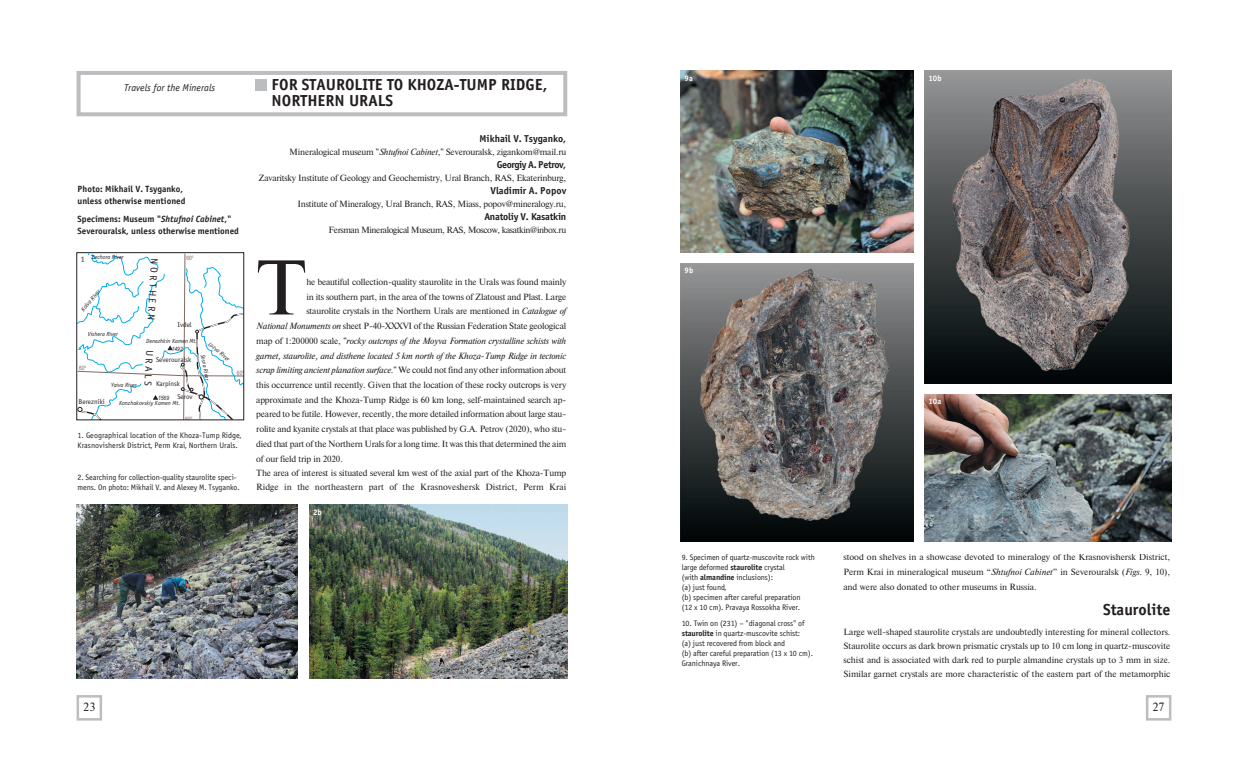
<style>
.page{position:relative;width:1248px;height:766px;background:#fff}
.page>*{position:absolute;margin:0;border:0;box-sizing:border-box;transform-origin:0 0}
.t1{font:77.2px "Newton C";color:#231f20}
.t2{font:16px/16px "ITC Officina Sans Bold Cyrillic";color:#231f20}
.t3{font:12px "Newton C";color:#231f20}
.t4{font:10px "ITC Officina Sans Bold Cyrillic";color:#231f20}
.t5{font:10px "ITC Officina Sans Italic Cyrillic";color:#231f20}
.t6{font:10px "ITC Officina Sans Bold Cyrillic";letter-spacing:-.02em;color:#231f20}
.t7{font:10px "ITC Officina Sans Bold Cyrillic";letter-spacing:-.045em;color:#231f20}
.t8{font:10px "ITC Officina Sans Cyrillic";color:#231f20}
.t9{font:9px/14px "Newton C";letter-spacing:-.015em;color:#231f20;text-align:justify}
.t10{font:italic 9px "Newton C";letter-spacing:-.015em;color:#231f20}
.t11{font:9px/12px "ITC Officina Sans Bold Cyrillic";color:#231f20}
.t12{font:9px "Newton C";letter-spacing:.005em;color:#231f20}
.t13{font:9px "Newton C";letter-spacing:-.04em;color:#231f20}
.t14{font:8px/10px "ITC Officina Sans Cyrillic";letter-spacing:-.015em;color:#231f20}
.t15{font:8px "ITC Officina Sans Bold Cyrillic";color:#fff}
.t16{font:8px "ITC Officina Sans Bold Cyrillic";color:#6c6d70}
.t17{font:7px "ITC Officina Sans Cyrillic";color:#231f20}
.t18{font:6px "ITC Officina Sans Italic Cyrillic";color:#231f20}
.t19{font:italic 6px "Arial Narrow";color:#231f20}
.t20{font:6px "Arial Narrow";color:#806a63}
.s1{font-family:"ITC Officina Sans BI Cyrillic"}
.s2{font-style:italic}
.s3{font-style:normal}
.s4{font-family:"ITC Officina Sans Bold Cyrillic"}
</style>
<div class="page">
<img style="left:680px;top:264px;width:233px;height:277px">
<img style="left:924px;top:71px;width:247px;height:312px">
<img style="left:680px;top:71px;width:233px;height:181px">
<img style="left:924px;top:394px;width:247px;height:147px">
<div style="left:1145px;top:694px;width:26px;height:26px;border:2px solid #bcbdc0"></div>
<div style="left:77px;top:694px;width:25px;height:26px;border:2px solid #bcbdc0"></div>
<div style="left:77px;top:71px;width:490px;height:45px;border:4px solid #bcbdc0"></div>
<img style="left:309px;top:505px;width:258px;height:172px">
<img style="left:77px;top:505px;width:221px;height:172px">
<div style="left:255px;top:79px;width:11px;height:12px;background:#bcbdc0"></div>
<svg style="left:79px;top:254px;width:163px;height:164px"></svg>
<div style="left:77px;top:252px;width:167px;height:168px;border:1px solid #231f20"></div>
<div style="left:79px;top:255px;width:12px;height:15px;background:#fff"></div>
<p class="t5" style="left:124px;top:81px;width:93px">Travels for the Minerals</p>
<p class="t11" style="left:78px;top:183px;width:109px">Photo: Mikhail V. Tsyganko, unless otherwise mentioned</p>
<p class="t11" style="left:78px;top:212px;width:163px">Specimens: Museum "<span class="s1">Shtufnoi Cabinet</span>,"<br>Severouralsk, unless otherwise mentioned</p>
<p class="t18" style="left:92px;top:253px;width:33px">Pechora River</p>
<p class="t18" style="left:80px;top:308px;width:27px;rotate:-50deg">Kolva River</p>
<p class="t20" style="left:186px;top:253px;width:7px">60</p>
<p class="t16" style="left:80px;top:254px;width:6px">1</p>
<p class="t8" style="left:160px;top:258px;width:63px;rotate:93deg">NORTHERN</p>
<p class="t8" style="left:156px;top:350px;width:38px;rotate:93deg">URALS</p>
<p class="t17" style="left:177px;top:320px;width:16px">Ivdel</p>
<p class="t18" style="left:88px;top:330px;width:32px">Vishera River</p>
<p class="t18" style="left:146px;top:338px;width:52px">Denezhkin Kamen Mt.</p>
<p class="t18" style="left:211px;top:340px;width:28px;rotate:40deg">Lozva River</p>
<p class="t19" style="left:172px;top:344px;width:12px">1492</p>
<p class="t18" style="left:206px;top:353px;width:28px;rotate:80deg">Sosva River</p>
<p class="t17" style="left:156px;top:355px;width:37px">Severouralsk</p>
<p class="t20" style="left:79px;top:364px;width:7px">60</p>
<p class="t20" style="left:237px;top:368px;width:7px">60</p>
<p class="t17" style="left:156px;top:379px;width:26px">Karpinsk</p>
<p class="t18" style="left:111px;top:381px;width:27px">Yaiva River</p>
<p class="t17" style="left:177px;top:392px;width:17px">Serov</p>
<p class="t19" style="left:158px;top:394px;width:12px">1569</p>
<p class="t17" style="left:79px;top:397px;width:28px">Berezniki</p>
<p class="t18" style="left:119px;top:399px;width:63px">Konzhakovskiy Kamen Mt.</p>
<p class="t20" style="left:185px;top:414px;width:7px">60</p>
<p class="t14" style="left:78px;top:430px;width:165px">1. Geographical location of the Khoza-Tump Ridge,<br>Krasnovishersk District, Perm Krai, Northern Urals.</p>
<p class="t14" style="left:78px;top:472px;width:164px">2. Searching for collection-quality staurolite speci&shy;mens. On photo: Mikhail V. and Alexey M. Tsyganko.</p>
<p class="t16" style="left:80px;top:507px;width:10px">2a</p>
<h2 class="t2" style="left:271px;top:76px;width:277px">FOR STAUROLITE TO KHOZA-TUMP RIDGE,<br>NORTHERN URALS</h2>
<p class="t4" style="left:479px;top:132px;width:88px">Mikhail V. Tsyganko,</p>
<p class="t9" style="left:289px;top:144px;width:278px">Mineralogical museum "<span class="s2">Shtufnoi Cabinet</span>," Severouralsk, zigankom@mail.ru</p>
<p class="t7" style="left:496px;top:158px;width:71px">Georgiy A. Petrov,</p>
<p class="t9" style="left:258px;top:170px;width:309px">Zavaritsky Institute of Geology and Geochemistry, Ural Branch, RAS, Ekaterinburg,</p>
<p class="t4" style="left:490px;top:184px;width:77px">Vladimir A. Popov</p>
<p class="t9" style="left:297px;top:196px;width:270px">Institute of Mineralogy, Ural Branch, RAS, Miass, popov@mineralogy.ru,</p>
<p class="t6" style="left:484px;top:210px;width:83px">Anatoliy V. Kasatkin</p>
<p class="t13" style="left:328px;top:224px;width:239px">Fersman Mineralogical Museum, RAS, Moscow, kasatkin@inbox.ru</p>
<h1 class="t1" style="left:256px;top:242px;width:52px">T</h1>
<p class="t9" style="left:306px;top:275px;width:261px">he beautiful collection-quality staurolite in the Urals was found mainly</p>
<p class="t9" style="left:306px;top:289px;width:261px">in its southern part, in the area of the towns of Zlatoust and Plast. Large</p>
<p class="t9" style="left:306px;top:304px;width:261px">staurolite crystals in the Northern Urals are mentioned in <span class="s2">Сatalogue of</span></p>
<p class="t9" style="left:256px;top:319px;width:311px"><span class="s2">National Monuments on</span> sheet P-40-XXXVI of the Russian Federation State geological</p>
<p class="t10" style="left:256px;top:335px;width:311px"><span class="s3">map of 1:200000 scale, "</span>rocky outcrops of the Moyva Formation crystalline schists with</p>
<p class="t10" style="left:256px;top:350px;width:311px">garnet, staurolite, and disthene located 5 km north of the Khoza-Tump Ridge in tectonic</p>
<p class="t9" style="left:256px;top:363px;width:311px"><span class="s2">scrap limiting ancient planation surface.</span>" We could not find any other information about</p>
<p class="t9" style="left:256px;top:378px;width:311px">this occurrence until recently. Given that the location of these rocky outcrops is very</p>
<p class="t9" style="left:256px;top:392px;width:311px">approximate and the Khoza-Tump Ridge is 60 km long, self-maintained search ap-</p>
<p class="t9" style="left:256px;top:407px;width:311px">peared to be futile. However, recently, the more detailed information about large stau-</p>
<p class="t9" style="left:256px;top:422px;width:311px">rolite and kyanite crystals at that place was published by G.A. Petrov (2020), who stu-</p>
<p class="t9" style="left:256px;top:436px;width:311px">died that part of the Northern Urals for a long time. It was this that determined the aim</p>
<p class="t9" style="left:256px;top:451px;width:88px">of our field trip in 2020.</p>
<p class="t9" style="left:256px;top:465px;width:311px">The area of interest is situated several km west of the axial part of the Khoza-Tump</p>
<p class="t12" style="left:256px;top:481px;width:311px">Ridge in the northeastern part of the Krasnoveshersk District, Perm Krai</p>
<p class="t15" style="left:313px;top:507px;width:10px">2b</p>
<p class="t15" style="left:684px;top:73px;width:10px">9a</p>
<p class="t15" style="left:928px;top:73px;width:15px">10b</p>
<p class="t15" style="left:684px;top:266px;width:10px">9b</p>
<p class="t15" style="left:928px;top:396px;width:14px">10a</p>
<p class="t14" style="left:681px;top:552px;width:135px">9. Specimen of quartz-muscovite rock with large deformed <span class="s4">staurolite</span> crystal<br>(with <span class="s4">almandine</span> inclusions):<br>(a) just found,<br>(b) specimen after careful preparation<br>(12 x 10 cm). Pravaya Rossokha River.</p>
<p class="t14" style="left:681px;top:617px;width:133px">10. Twin on (231) – "diagonal cross" of <span class="s4">staurolite</span> in quartz-muscovite schist:<br>(a) just recovered from block and<br>(b) after careful preparation (13 x 10 cm).<br>Granichnaya River.</p>
<p class="t9" style="left:843px;top:549px;width:328px;line-height:15px">stood on shelves in a showcase devoted to mineralogy of the Krasnovishersk District, Perm Krai in mineralogical museum “<span class="s2">Shtufnoi Cabinet</span>” in Severouralsk (<span class="s2">Figs.</span> 9, 10), and were also donated to other museums in Russia.</p>
<h2 class="t2" style="left:1102px;top:601px;width:69px">Staurolite</h2>
<p class="t9" style="left:843px;top:625px;width:328px">Large well-shaped staurolite crystals are undoubtedly interesting for mineral collectors.<br>Staurolite occurs as dark brown prismatic crystals up to 10 cm long in quartz-muscovite schist and is associated with dark red to purple almandine crystals up to 3 mm in size.<br>Similar garnet crystals are more characteristic of the eastern part of the metamorphic</p>
<h3 class="t3" style="left:83px;top:700px;width:14px">23</h3>
<h3 class="t3" style="left:1152px;top:700px;width:14px">27</h3>
</div>
